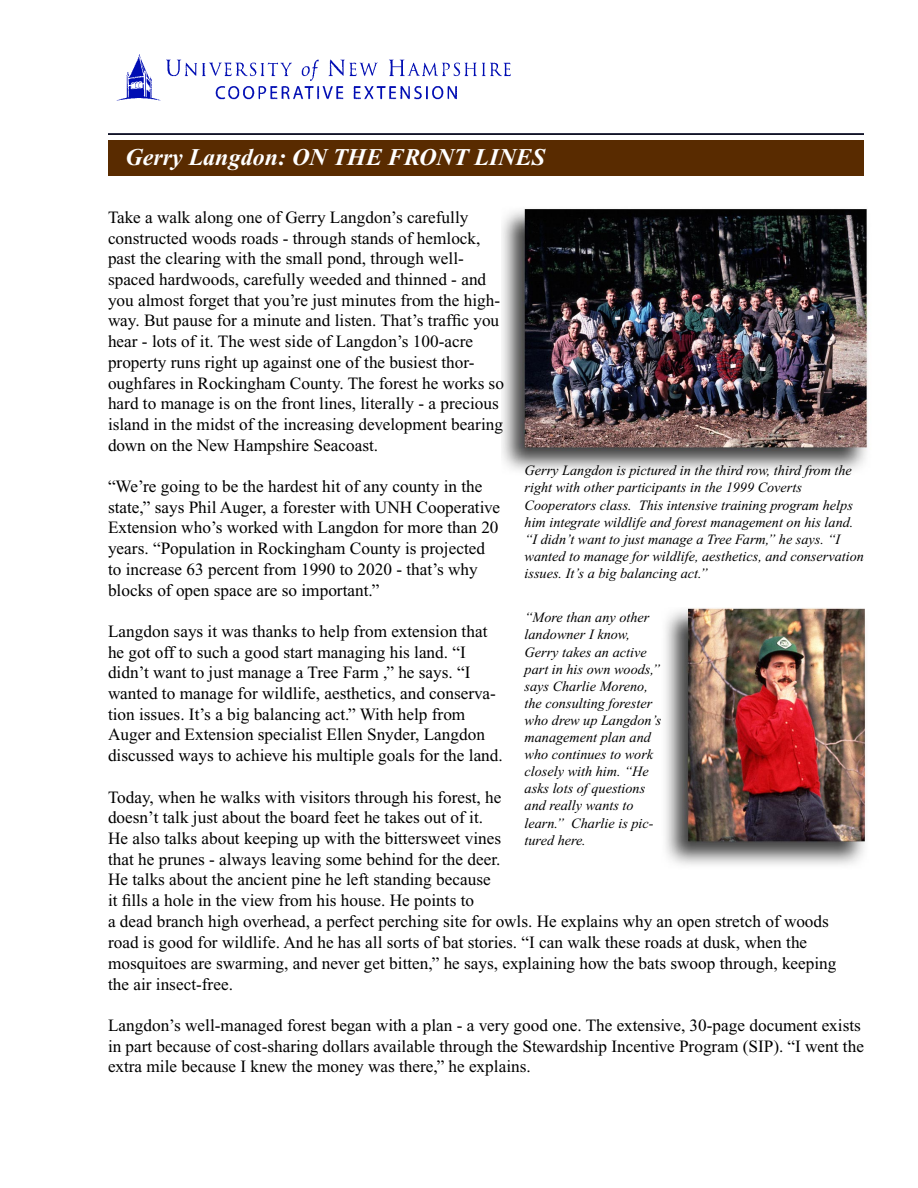
<style>
.page{position:relative;width:918px;height:1188px;background:#fff}
.page>*{position:absolute;margin:0;border:0;box-sizing:border-box;transform-origin:0 0}
.t1{font:italic 700 24px "Times New Roman";color:#fff}
.t2{font:17.25px/20.7px "Times New Roman";color:#000}
.t3{font:italic 14.25px/17.1px "Times New Roman";color:#000}
</style>
<div class="page">
<img style="left:665px;top:608px;width:201px;height:257px">
<img style="left:502px;top:209px;width:366px;height:262px">
<div style="left:108px;top:140px;width:756px;height:36px;background:#592b00"></div>
<hr style="left:108px;top:133px;width:756px;height:2px;background:#000">
<img style="left:118px;top:54px;width:393px;height:46px">
<p class="t1" style="left:125px;top:143px;width:421px">Gerry Langdon: ON THE FRONT LINES</p>
<p class="t2" style="left:108px;top:207px;width:397px">Take a walk along one of Gerry Langdon’s carefully constructed woods roads - through stands of hemlock, past the clearing with the small pond, through well&shy;spaced hardwoods, carefully weeded and thinned - and you almost forget that you’re just minutes from the high&shy;way. But pause for a minute and listen. That’s traffic you hear - lots of it. The west side of Langdon’s 100-acre property runs right up against one of the busiest thor&shy;oughfares in Rockingham County. The forest he works so hard to manage is on the front lines, literally - a precious island in the midst of the increasing development bearing down on the New Hampshire Seacoast.</p>
<p class="t2" style="left:108px;top:476px;width:394px">“We’re going to be the hardest hit of any county in the state,” says Phil Auger, a forester with UNH Cooperative Extension who’s worked with Langdon for more than 20 years. “Population in Rockingham County is projected to increase 63 percent from 1990 to 2020 - that’s why blocks of open space are so important.”</p>
<p class="t2" style="left:108px;top:621px;width:396px">Langdon says it was thanks to help from extension that he got off to such a good start managing his land. “I didn’t want to just manage a Tree Farm ,” he says. “I wanted to manage for wildlife, aesthetics, and conserva&shy;tion issues. It’s a big balancing act.” With help from Auger and Extension specialist Ellen Snyder, Langdon discussed ways to achieve his multiple goals for the land.</p>
<p class="t2" style="left:108px;top:786px;width:395px">Today, when he walks with visitors through his forest, he doesn’t talk just about the board feet he takes out of it.<br>He also talks about keeping up with the bittersweet vines that he prunes - always leaving some behind for the deer.<br>He talks about the ancient pine he left standing because it fills a hole in the view from his house. He points to</p>
<p class="t2" style="left:108px;top:911px;width:730px">a dead branch high overhead, a perfect perching site for owls. He explains why an open stretch of woods road is good for wildlife. And he has all sorts of bat stories. “I can walk these roads at dusk, when the mosquitoes are swarming, and never get bitten,” he says, explaining how the bats swoop through, keeping the air insect-free.</p>
<p class="t2" style="left:108px;top:1015px;width:758px">Langdon’s well-managed forest began with a plan - a very good one. The extensive, 30-page document exists in part because of cost-sharing dollars available through the Stewardship Incentive Program (SIP). “I went the extra mile because I knew the money was there,” he explains.</p>
<p class="t3" style="left:525px;top:462px;width:341px">Gerry Langdon is pictured in the third row, third from the right with other participants in the 1999 Coverts Cooperators class. This intensive training program helps him integrate wildlife and forest management on his land. “I didn’t want to just manage a Tree Farm,” he says. “I wanted to manage for wildlife, aesthetics, and conservation issues. It’s a big balancing act.”</p>
<p class="t3" style="left:525px;top:609px;width:138px">“More than any other landowner I know,<br>Gerry takes an active part in his own woods,” says Charlie Moreno, the consulting forester who drew up Langdon’s management plan and who continues to work closely with him. “He asks lots of questions and really wants to learn.” Charlie is pic&shy;tured here.</p>
</div>
